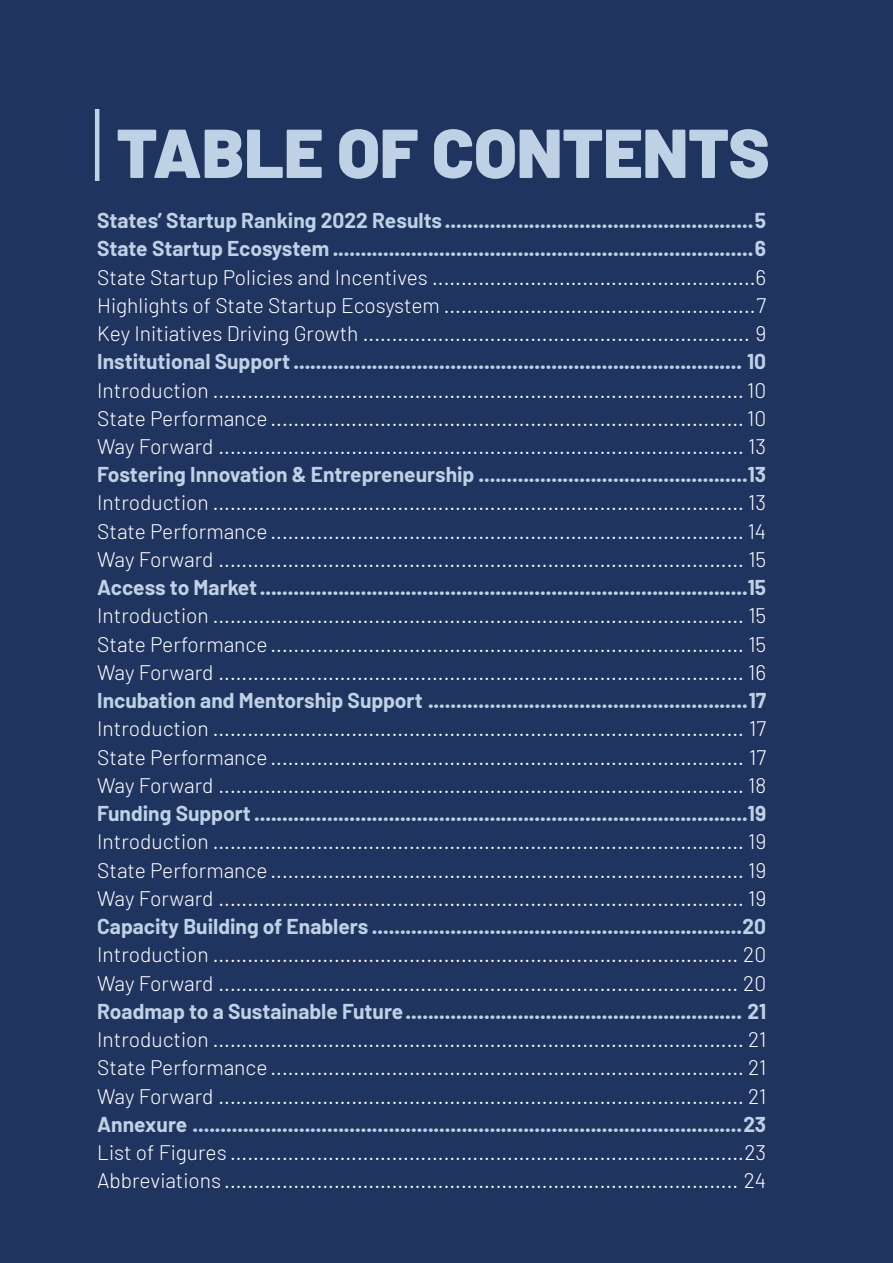
<style>
.page{position:relative;width:893px;height:1263px;background:#203460}
.page>*{position:absolute;margin:0;border:0;box-sizing:border-box;transform-origin:0 0}
.t1{font:900 69px "Barlow";color:#bfd1e4}
.t2{font:300 21px/28.2px "Barlow";color:#fff;text-align:justify}
.t3{font:700 21px/28.2px "Barlow";color:#bfd1e4}
</style>
<div class="page">
<hr style="left:95px;top:109px;width:4px;height:72px;background:#bfd1e4">
<h1 class="t1" style="left:116px;top:110px;width:655px">TABLE OF CONTENTS</h1>
<p class="t3" style="left:97px;top:206px;width:670px">States’ Startup Ranking 2022 Results .......................................................5<br>State Startup Ecosystem ...........................................................................6</p>
<p class="t2" style="left:97px;top:262px;width:670px">State Startup Policies and Incentives ........................................................6<br>Highlights of State Startup Ecosystem ......................................................7<br>Key Initiatives Driving Growth ................................................................... 9</p>
<p class="t3" style="left:97px;top:347px;width:670px">Institutional Support ................................................................................ 10</p>
<p class="t2" style="left:97px;top:375px;width:670px">Introduction ............................................................................................10<br>State Performance ..................................................................................10<br>Way Forward ........................................................................................... 13</p>
<p class="t3" style="left:97px;top:460px;width:670px">Fostering Innovation &amp; Entrepreneurship ................................................13</p>
<p class="t2" style="left:97px;top:488px;width:670px">Introduction ............................................................................................ 13<br>State Performance .................................................................................. 14<br>Way Forward ........................................................................................... 15</p>
<p class="t3" style="left:97px;top:573px;width:670px">Access to Market.......................................................................................15</p>
<p class="t2" style="left:97px;top:601px;width:670px">Introduction ............................................................................................ 15<br>State Performance .................................................................................. 15<br>Way Forward ........................................................................................... 16</p>
<p class="t3" style="left:97px;top:686px;width:670px">Incubation and Mentorship Support .........................................................17</p>
<p class="t2" style="left:97px;top:714px;width:670px">Introduction ............................................................................................ 17<br>State Performance .................................................................................. 17<br>Way Forward ........................................................................................... 18</p>
<p class="t3" style="left:97px;top:799px;width:670px">Funding Support ........................................................................................19</p>
<p class="t2" style="left:97px;top:827px;width:670px">Introduction ............................................................................................ 19<br>State Performance .................................................................................. 19<br>Way Forward ........................................................................................... 19</p>
<p class="t3" style="left:97px;top:912px;width:670px">Capacity Building of Enablers ..................................................................20</p>
<p class="t2" style="left:97px;top:940px;width:670px">Introduction ........................................................................................... 20<br>Way Forward .......................................................................................... 20</p>
<p class="t3" style="left:97px;top:997px;width:670px">Roadmap to a Sustainable Future............................................................ 21</p>
<p class="t2" style="left:97px;top:1025px;width:670px">Introduction ............................................................................................ 21<br>State Performance .................................................................................. 21<br>Way Forward ........................................................................................... 21</p>
<p class="t3" style="left:97px;top:1110px;width:670px">Annexure ..................................................................................................23</p>
<p class="t2" style="left:97px;top:1138px;width:670px">List of Figures .........................................................................................23<br>Abbreviations ......................................................................................... 24</p>
</div>
